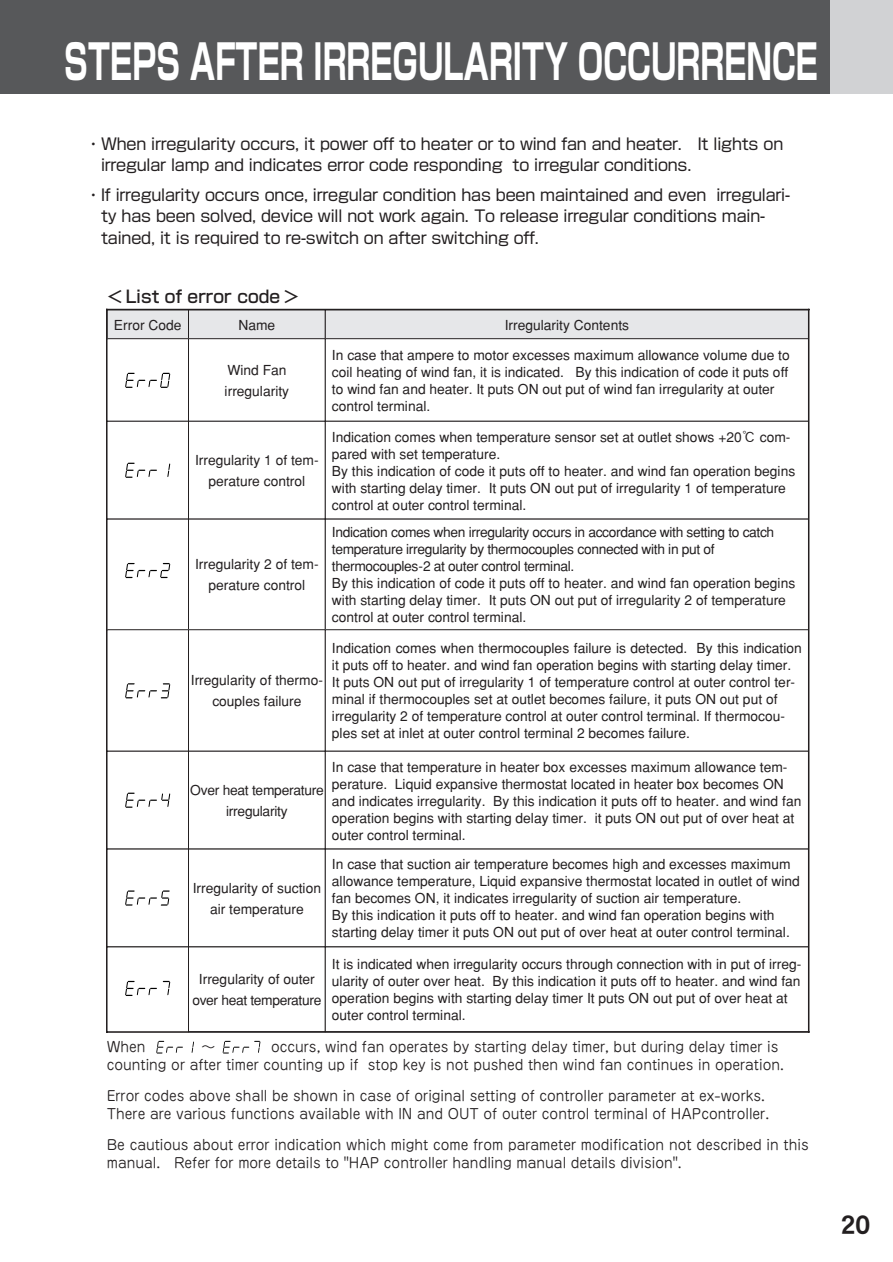
<style>
.page{position:relative;width:893px;height:1262px;background:#fff}
.page>*{position:absolute;margin:0;border:0;box-sizing:border-box;transform-origin:0 0}
.t1{font:700 47.85px "Shin Go";color:#fff;scale:.61 1}
.t2{font:25.5px "DFPHS Gothic CID W7";color:#231f20}
.t3{font:500 16.95px "Shin Go";color:#231f20}
.t4{font:15.9px/21.3px "Shin Go";letter-spacing:-.015em;color:#231f20}
.t5{font:500 13.8px/17px "Gothic BBB";color:#231f20}
.t6{font:13.8px/18px "Jun 201";color:#231f20}
.t7{font:500 13.8px/17px "Gothic BBB";letter-spacing:-.025em;color:#231f20}
.t8{font:500 13.8px/21px "Gothic BBB";letter-spacing:-.02em;color:#231f20;text-align:center}
</style>
<div class="page">
<div style="left:396px;top:0;width:496px;height:94px;background:#d1d2d4"></div>
<div style="left:0;top:0;width:830px;height:94px;background:#57585a"></div>
<svg style="left:223px;top:1040px;width:37px;height:13px"></svg>
<svg style="left:156px;top:1040px;width:38px;height:13px"></svg>
<div style="left:107px;top:310px;width:81px;height:29px;background:#e6e7e9"></div>
<div style="left:188px;top:310px;width:137px;height:29px;background:#e6e7e9"></div>
<div style="left:325px;top:310px;width:483px;height:29px;background:#e6e7e9"></div>
<div style="left:188px;top:338px;width:137px;height:83px;border:1px solid #231f20"></div>
<div style="left:325px;top:338px;width:483px;height:83px;border:1px solid #231f20"></div>
<div style="left:188px;top:421px;width:137px;height:98px;border:1px solid #231f20"></div>
<div style="left:325px;top:421px;width:483px;height:98px;border:1px solid #231f20"></div>
<div style="left:188px;top:629px;width:137px;height:122px;border:1px solid #231f20"></div>
<div style="left:325px;top:629px;width:483px;height:122px;border:1px solid #231f20"></div>
<div style="left:188px;top:751px;width:137px;height:98px;border:1px solid #231f20"></div>
<div style="left:325px;top:751px;width:483px;height:98px;border:1px solid #231f20"></div>
<div style="left:188px;top:946px;width:137px;height:86px;border:1px solid #231f20"></div>
<div style="left:325px;top:946px;width:483px;height:86px;border:1px solid #231f20"></div>
<hr style="left:106px;top:309px;width:703px;height:1px;background:#231f20">
<hr style="left:106px;top:1031px;width:703px;height:1px;background:#231f20">
<hr style="left:106px;top:309px;width:1px;height:723px;background:#231f20">
<hr style="left:808px;top:309px;width:1px;height:723px;background:#231f20">
<svg style="left:125px;top:373px;width:45px;height:15px"></svg>
<div style="left:107px;top:338px;width:82px;height:83px;border:1px solid #231f20"></div>
<svg style="left:125px;top:463px;width:45px;height:15px"></svg>
<div style="left:107px;top:421px;width:82px;height:98px;border:1px solid #231f20"></div>
<svg style="left:125px;top:563px;width:45px;height:15px"></svg>
<div style="left:107px;top:519px;width:82px;height:111px;border:1px solid #231f20"></div>
<svg style="left:125px;top:683px;width:45px;height:15px"></svg>
<div style="left:107px;top:629px;width:82px;height:122px;border:1px solid #231f20"></div>
<svg style="left:125px;top:792px;width:45px;height:15px"></svg>
<div style="left:107px;top:751px;width:82px;height:98px;border:1px solid #231f20"></div>
<svg style="left:125px;top:890px;width:45px;height:15px"></svg>
<div style="left:107px;top:848px;width:82px;height:99px;border:1px solid #231f20"></div>
<svg style="left:125px;top:980px;width:45px;height:16px"></svg>
<div style="left:107px;top:946px;width:82px;height:86px;border:1px solid #231f20"></div>
<h1 class="t1" style="left:64px;top:44px;width:1237px">STEPS AFTER IRREGULARITY OCCURRENCE</h1>
<p class="t4" style="left:101px;top:135px;width:683px;text-indent:-16px">・When irregularity occurs, it power off to heater or to wind fan and heater. It lights on irregular lamp and indicates error code responding to irregular conditions.</p>
<p class="t4" style="left:101px;top:186px;width:690px;text-indent:-16px">・If irregularity occurs once, irregular condition has been maintained and even irregulari&shy;ty has been solved, device will not work again. To release irregular conditions main&shy;tained, it is required to re-switch on after switching off.</p>
<p class="t3" style="left:107px;top:290px;width:194px">＜List of error code＞</p>
<p class="t5" style="left:114px;top:318px;width:69px">Error Code</p>
<p class="t5" style="left:238px;top:318px;width:38px">Name</p>
<p class="t5" style="left:504px;top:318px;width:126px">Irregularity Contents</p>
<p class="t5" style="left:225px;top:361px;width:66px;line-height:21px">Wind Fan irregularity</p>
<p class="t5" style="left:332px;top:348px;width:459px">In case that ampere to motor excesses maximum allowance volume due to coil heating of wind fan, it is indicated. By this indication of code it puts off to wind fan and heater. It puts ON out put of wind fan irregularity at outer control terminal.</p>
<p class="t5" style="left:195px;top:451px;width:125px;line-height:21px;text-align:center">Irregularity 1 of tem&shy;perature control</p>
<p class="t5" style="left:195px;top:555px;width:125px;line-height:21px;text-align:center">Irregularity 2 of tem&shy;perature control</p>
<p class="t5" style="left:191px;top:671px;width:134px;line-height:21px;text-align:center">Irregularity of thermo&shy;couples failure</p>
<p class="t8" style="left:190px;top:781px;width:135px">Over heat temperature irregularity</p>
<p class="t5" style="left:193px;top:879px;width:130px;line-height:21px;text-align:center">Irregularity of suction air temperature</p>
<p class="t5" style="left:192px;top:970px;width:130px;line-height:21px;text-align:center">Irregularity of outer over heat temperature</p>
<p class="t5" style="left:332px;top:430px;width:465px">Indication comes when temperature sensor set at outlet shows +20℃ com&shy;pared with set temperature.<br>By this indication of code it puts off to heater. and wind fan operation begins with starting delay timer. It puts ON out put of irregularity 1 of temperature control at outer control terminal.</p>
<p class="t7" style="left:332px;top:525px;width:465px">Indication comes when irregularity occurs in accordance with setting to catch temperature irregularity by thermocouples connected with in put of thermocouples-2 at outer control terminal.<br>By this indication of code it puts off to heater. and wind fan operation begins with starting delay timer. It puts ON out put of irregularity 2 of temperature control at outer control terminal.</p>
<p class="t5" style="left:332px;top:641px;width:471px">Indication comes when thermocouples failure is detected. By this indication it puts off to heater. and wind fan operation begins with starting delay timer.<br>It puts ON out put of irregularity 1 of temperature control at outer control ter&shy;minal if thermocouples set at outlet becomes failure, it puts ON out put of irregularity 2 of temperature control at outer control terminal. If thermocou&shy;ples set at inlet at outer control terminal 2 becomes failure.</p>
<p class="t5" style="left:332px;top:759px;width:471px">In case that temperature in heater box excesses maximum allowance tem&shy;perature. Liquid expansive thermostat located in heater box becomes ON and indicates irregularity. By this indication it puts off to heater. and wind fan operation begins with starting delay timer. it puts ON out put of over heat at outer control terminal.</p>
<p class="t5" style="left:332px;top:857px;width:469px">In case that suction air temperature becomes high and excesses maximum allowance temperature, Liquid expansive thermostat located in outlet of wind fan becomes ON, it indicates irregularity of suction air temperature.<br>By this indication it puts off to heater. and wind fan operation begins with starting delay timer it puts ON out put of over heat at outer control terminal.</p>
<p class="t5" style="left:332px;top:957px;width:471px">It is indicated when irregularity occurs through connection with in put of irreg&shy;ularity of outer over heat. By this indication it puts off to heater. and wind fan operation begins with starting delay timer It puts ON out put of over heat at outer control terminal.</p>
<p class="t6" style="left:107px;top:1039px;width:678px;text-indent:164px">occurs, wind fan operates by starting delay timer, but during delay timer is counting or after timer counting up if stop key is not pushed then wind fan continues in operation.</p>
<p class="t6" style="left:107px;top:1088px;width:664px">Error codes above shall be shown in case of original setting of controller parameter at ex-works.<br>There are various functions available with IN and OUT of outer control terminal of HAPcontroller.</p>
<p class="t6" style="left:107px;top:1137px;width:703px">Be cautious about error indication which might come from parameter modification not described in this manual. Refer for more details to "HAP controller handling manual details division".</p>
<p class="t6" style="left:107px;top:1039px;width:40px">When</p>
<p class="t6" style="left:201px;top:1039px;width:15px">～</p>
<h2 class="t2" style="left:840px;top:1215px;width:31px">20</h2>
</div>
